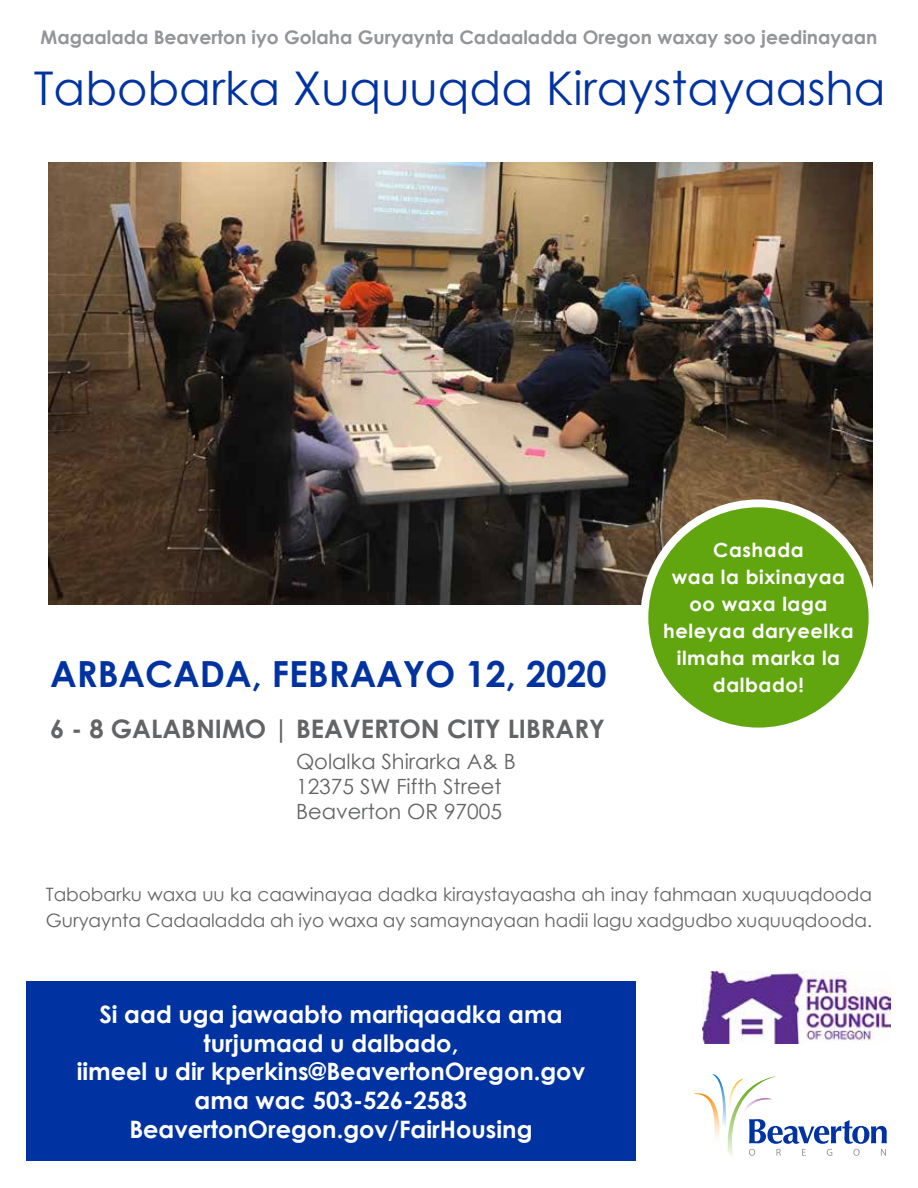
<style>
.page{position:relative;width:918px;height:1188px;background:#fff}
.page>*{position:absolute;margin:0;border:0;box-sizing:border-box;transform-origin:0 0}
.t1{font:46.5px "Century Gothic";color:#0033a1}
.t2{font:700 36px "Century Gothic";color:#0033a1}
.t3{font:700 25.5px "Century Gothic";color:#636466}
.t4{font:700 24px/28.8px "Century Gothic";color:#fff;text-align:center}
.t5{font:21px/25.2px "Century Gothic";color:#636466}
.t6{font:700 19.5px/27px "Century Gothic";letter-spacing:.03em;color:#fff;text-align:center}
.t7{font:700 18.75px "Century Gothic";color:#939598}
.t8{font:18.45px/25.5px "Century Gothic";color:#636466}
</style>
<div class="page">
<img style="left:49px;top:162px;width:823px;height:442px">
<div style="left:644px;top:503px;width:229px;height:229px;background:#61a60e;border-radius:50%"></div>
<div style="left:640px;top:499px;width:236px;height:236px;border:8px solid #fff;border-radius:50%"></div>
<svg style="left:694px;top:1074px;width:193px;height:83px"></svg>
<img style="left:702px;top:971px;width:189px;height:72px">
<div style="left:26px;top:982px;width:610px;height:179px;background:#0033a1"></div>
<p class="t7" style="left:40px;top:23px;width:838px">Magaalada Beaverton iyo Golaha Guryaynta Cadaaladda Oregon waxay soo jeedinayaan</p>
<h1 class="t1" style="left:34px;top:56px;width:853px">Tabobarka Xuquuqda Kiraystayaasha</h1>
<h2 class="t2" style="left:50px;top:647px;width:558px">ARBACADA, FEBRAAYO 12, 2020</h2>
<h3 class="t3" style="left:50px;top:709px;width:556px">6 - 8 GALABNIMO | BEAVERTON CITY LIBRARY</h3>
<p class="t5" style="left:296px;top:748px;width:221px">Qolalka Shirarka A&amp; B<br>12375 SW Fifth Street<br>Beaverton OR 97005</p>
<p class="t6" style="left:663px;top:535px;width:192px">Cashada<br>waa la bixinayaa oo waxa laga heleyaa daryeelka ilmaha marka la dalbado!</p>
<p class="t8" style="left:46px;top:881px;width:828px">Tabobarku waxa uu ka caawinayaa dadka kiraystayaasha ah inay fahmaan xuquuqdooda<br>Guryaynta Cadaaladda ah iyo waxa ay samaynayaan hadii lagu xadgudbo xuquuqdooda.</p>
<h3 class="t4" style="left:77px;top:999px;width:510px">Si aad uga jawaabto martiqaadka ama turjumaad u dalbado,<br>iimeel u dir kperkins@BeavertonOregon.gov ama wac 503-526-2583<br>BeavertonOregon.gov/FairHousing</h3>
</div>
